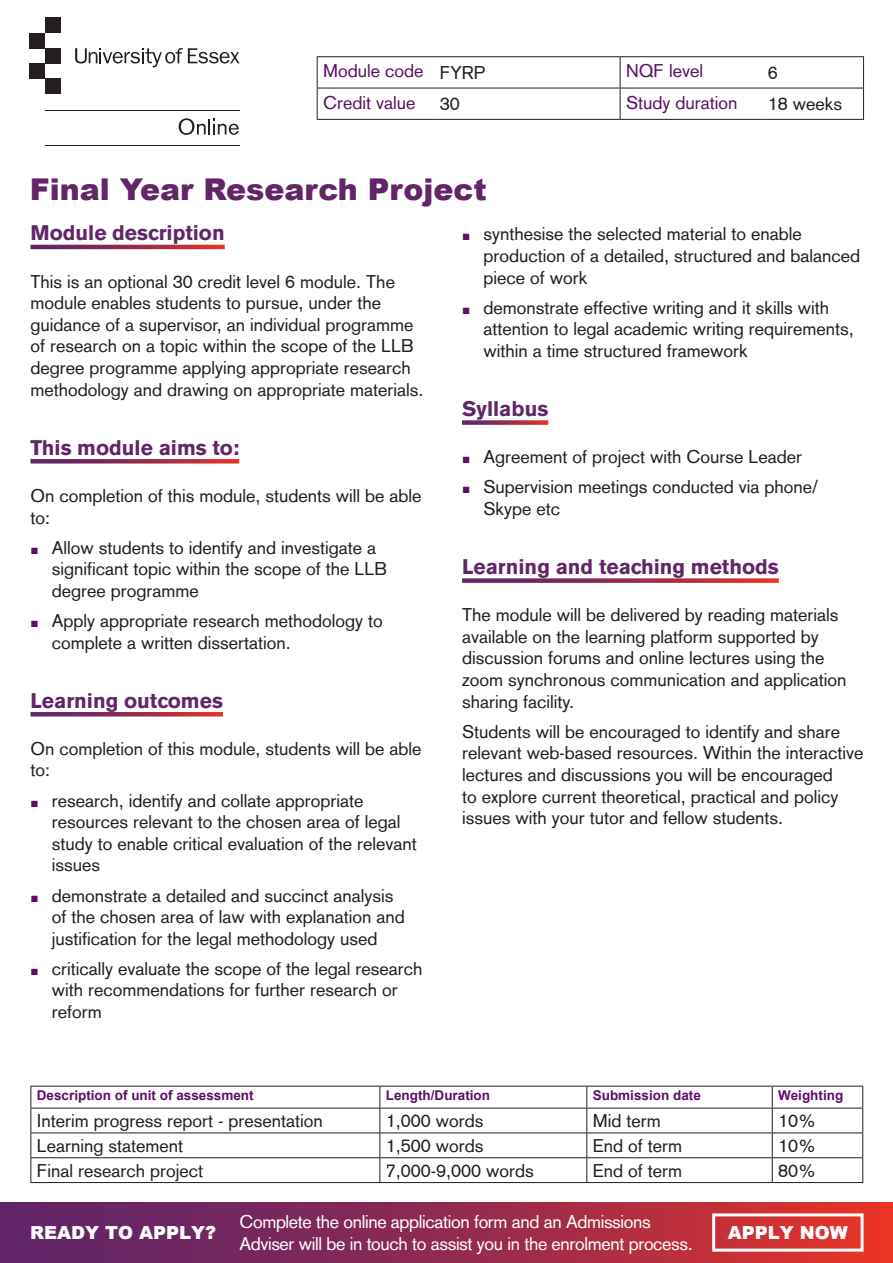
<style>
.page{position:relative;width:893px;height:1263px;background:#fff}
.page>*{position:absolute;margin:0;border:0;box-sizing:border-box;transform-origin:0 0}
.t1{font:900 30px "Arial";color:#622567}
.t2{font:700 21px "Akzidenz Grotesk BE";color:#622567}
.t3{font:18px/21.6px "Akzidenz Grotesk";color:#231f20}
.t4{font:18px/21.6px "Akzidenz Grotesk";letter-spacing:-.02em;color:#fff}
.t5{font:18px "Akzidenz Grotesk";color:#5d0f68}
.t6{font:900 18px "Arial";color:#fff}
.t7{font:13.5px "Arial Bold MT2";color:#5d0f68}
.s1{color:#231f20}
.s2{font-family:"Arial";font-weight:700;font-size:13.5px;color:#5d0f68}
</style>
<div class="page">
<hr style="left:45px;top:145px;width:195px;height:1px;background:#231f20">
<hr style="left:45px;top:110px;width:195px;height:1px;background:#231f20">
<svg style="left:179px;top:118px;width:60px;height:17px"></svg>
<div style="left:45px;top:18px;width:15px;height:15px;background:#231f20"></div>
<div style="left:30px;top:33px;width:15px;height:15px;background:#231f20"></div>
<div style="left:45px;top:48px;width:15px;height:15px;background:#231f20"></div>
<div style="left:30px;top:63px;width:15px;height:16px;background:#231f20"></div>
<div style="left:45px;top:79px;width:15px;height:15px;background:#231f20"></div>
<svg style="left:75px;top:48px;width:165px;height:19px"></svg>
<hr style="left:317px;top:56px;width:117px;height:1px;background:#231f20">
<hr style="left:317px;top:57px;width:1px;height:31px;background:#231f20">
<hr style="left:434px;top:56px;width:186px;height:1px;background:#231f20">
<hr style="left:620px;top:56px;width:142px;height:1px;background:#231f20">
<hr style="left:620px;top:57px;width:1px;height:31px;background:#231f20">
<hr style="left:762px;top:56px;width:102px;height:1px;background:#231f20">
<hr style="left:863px;top:57px;width:1px;height:31px;background:#231f20">
<hr style="left:317px;top:88px;width:117px;height:1px;background:#231f20">
<hr style="left:317px;top:88px;width:1px;height:31px;background:#231f20">
<hr style="left:434px;top:88px;width:186px;height:1px;background:#231f20">
<hr style="left:620px;top:88px;width:142px;height:1px;background:#231f20">
<hr style="left:620px;top:88px;width:1px;height:31px;background:#231f20">
<hr style="left:762px;top:88px;width:102px;height:1px;background:#231f20">
<hr style="left:863px;top:88px;width:1px;height:31px;background:#231f20">
<hr style="left:317px;top:119px;width:117px;height:1px;background:#231f20">
<hr style="left:434px;top:119px;width:186px;height:1px;background:#231f20">
<hr style="left:620px;top:119px;width:142px;height:1px;background:#231f20">
<hr style="left:762px;top:119px;width:102px;height:1px;background:#231f20">
<svg style="left:30px;top:245px;width:195px;height:4px"></svg>
<svg style="left:30px;top:459px;width:209px;height:4px"></svg>
<svg style="left:30px;top:712px;width:193px;height:4px"></svg>
<svg style="left:462px;top:420px;width:86px;height:5px"></svg>
<svg style="left:462px;top:578px;width:317px;height:5px;background:#a2405e"></svg>
<hr style="left:30px;top:1086px;width:350px;height:1px;background:#231f20">
<hr style="left:380px;top:1086px;width:207px;height:1px;background:#231f20">
<hr style="left:587px;top:1086px;width:185px;height:1px;background:#231f20">
<hr style="left:772px;top:1086px;width:91px;height:1px;background:#231f20">
<hr style="left:30px;top:1108px;width:350px;height:1px;background:#231f20">
<hr style="left:380px;top:1108px;width:207px;height:1px;background:#231f20">
<hr style="left:587px;top:1108px;width:185px;height:1px;background:#231f20">
<hr style="left:772px;top:1108px;width:91px;height:1px;background:#231f20">
<hr style="left:30px;top:1132px;width:350px;height:1px;background:#231f20">
<hr style="left:380px;top:1132px;width:207px;height:1px;background:#231f20">
<hr style="left:587px;top:1132px;width:185px;height:1px;background:#231f20">
<hr style="left:772px;top:1132px;width:91px;height:1px;background:#231f20">
<hr style="left:30px;top:1157px;width:350px;height:1px;background:#231f20">
<svg style="left:30px;top:1086px;width:1px;height:96px"></svg>
<hr style="left:380px;top:1157px;width:207px;height:1px;background:#231f20">
<svg style="left:379px;top:1086px;width:1px;height:96px"></svg>
<hr style="left:587px;top:1157px;width:185px;height:1px;background:#231f20">
<svg style="left:586px;top:1086px;width:1px;height:96px"></svg>
<hr style="left:772px;top:1157px;width:91px;height:1px;background:#231f20">
<svg style="left:772px;top:1086px;width:1px;height:96px"></svg>
<svg style="left:862px;top:1086px;width:1px;height:96px"></svg>
<hr style="left:30px;top:1182px;width:350px;height:1px;background:#231f20">
<hr style="left:380px;top:1182px;width:207px;height:1px;background:#231f20">
<hr style="left:587px;top:1182px;width:185px;height:1px;background:#231f20">
<hr style="left:772px;top:1182px;width:91px;height:1px;background:#231f20">
<div style="left:0;top:1202px;width:893px;height:61px;background:linear-gradient(to right,#51236f,#df322b)"></div>
<div style="left:712px;top:1213px;width:152px;height:38px;border:3px solid #fff"></div>
<p class="t5" style="left:323px;top:60px;width:163px">Module code <span class="s1">FYRP</span></p>
<p class="t5" style="left:626px;top:60px;width:79px">NQF level</p>
<p class="t3" style="left:768px;top:62px;width:12px">6</p>
<p class="t5" style="left:323px;top:92px;width:94px">Credit value</p>
<p class="t3" style="left:440px;top:93px;width:22px">30</p>
<p class="t5" style="left:626px;top:92px;width:113px">Study duration</p>
<p class="t3" style="left:768px;top:93px;width:76px">18 weeks</p>
<h1 class="t1" style="left:30px;top:167px;width:458px">Final Year Research Project</h1>
<p class="t2" style="left:30px;top:221px;width:196px">Module description</p>
<p class="t3" style="left:30px;top:270px;width:395px">This is an optional 30 credit level 6 module. The module enables students to pursue, under the guidance of a supervisor, an individual programme of research on a topic within the scope of the LLB degree programme applying appropriate research methodology and drawing on appropriate materials.</p>
<p class="t2" style="left:30px;top:435px;width:210px">This module aims to:</p>
<p class="t3" style="left:30px;top:485px;width:393px">On completion of this module, students will be able to:</p>
<p class="t3" style="left:52px;top:536px;width:337px;text-indent:-21px"><span class="s2">■</span> Allow students to identify and investigate a significant topic within the scope of the LLB degree programme</p>
<p class="t3" style="left:52px;top:610px;width:333px;text-indent:-21px"><span class="s2">■</span> Apply appropriate research methodology to complete a written dissertation.</p>
<p class="t2" style="left:30px;top:688px;width:194px">Learning outcomes</p>
<p class="t3" style="left:30px;top:738px;width:393px">On completion of this module, students will be able to:</p>
<p class="t3" style="left:52px;top:789px;width:367px;text-indent:-21px"><span class="s2">■</span> research, identify and collate appropriate resources relevant to the chosen area of legal study to enable critical evaluation of the relevant issues</p>
<p class="t3" style="left:52px;top:884px;width:355px;text-indent:-21px"><span class="s2">■</span> demonstrate a detailed and succinct analysis of the chosen area of law with explanation and justification for the legal methodology used</p>
<p class="t3" style="left:52px;top:958px;width:372px;text-indent:-21px"><span class="s2">■</span> critically evaluate the scope of the legal research with recommendations for further research or reform</p>
<p class="t3" style="left:483px;top:223px;width:378px;text-indent:-21px"><span class="s2">■</span> synthesise the selected material to enable production of a detailed, structured and balanced piece of work</p>
<p class="t3" style="left:483px;top:296px;width:372px;text-indent:-21px"><span class="s2">■</span> demonstrate effective writing and it skills with attention to legal academic writing requirements, within a time structured framework</p>
<p class="t2" style="left:462px;top:397px;width:88px">Syllabus</p>
<p class="t3" style="left:462px;top:446px;width:342px"><span class="s2">■</span> Agreement of project with Course Leader</p>
<p class="t3" style="left:483px;top:476px;width:336px;text-indent:-21px"><span class="s2">■</span> Supervision meetings conducted via phone/<br>Skype etc</p>
<p class="t2" style="left:462px;top:555px;width:318px">Learning and teaching methods</p>
<p class="t3" style="left:462px;top:604px;width:386px">The module will be delivered by reading materials available on the learning platform supported by discussion forums and online lectures using the zoom synchronous communication and application sharing facility.</p>
<p class="t3" style="left:462px;top:721px;width:403px">Students will be encouraged to identify and share relevant web-based resources. Within the interactive lectures and discussions you will be encouraged<br>to explore current theoretical, practical and policy issues with your tutor and fellow students.</p>
<p class="t7" style="left:37px;top:1087px;width:218px">Description of unit of assessment</p>
<p class="t7" style="left:386px;top:1087px;width:106px">Length/Duration</p>
<p class="t7" style="left:593px;top:1087px;width:110px">Submission date</p>
<p class="t7" style="left:778px;top:1087px;width:66px">Weighting</p>
<p class="t3" style="left:37px;top:1110px;width:288px">Interim progress report - presentation</p>
<p class="t3" style="left:386px;top:1110px;width:99px">1,000 words</p>
<p class="t3" style="left:593px;top:1110px;width:70px">Mid term</p>
<p class="t3" style="left:778px;top:1110px;width:40px">10%</p>
<p class="t3" style="left:37px;top:1134px;width:148px">Learning statement</p>
<p class="t3" style="left:386px;top:1134px;width:99px">1,500 words</p>
<p class="t3" style="left:593px;top:1134px;width:91px">End of term</p>
<p class="t3" style="left:778px;top:1134px;width:40px">10%</p>
<p class="t3" style="left:37px;top:1159px;width:168px">Final research project</p>
<p class="t3" style="left:386px;top:1159px;width:150px">7,000-9,000 words</p>
<p class="t3" style="left:593px;top:1159px;width:91px">End of term</p>
<p class="t3" style="left:778px;top:1159px;width:40px">80%</p>
<p class="t6" style="left:30px;top:1219px;width:187px">READY TO APPLY?</p>
<p class="t4" style="left:239px;top:1211px;width:455px">Complete the online application form and an Admissions<br>Adviser will be in touch to assist you in the enrolment process.</p>
<p class="t6" style="left:728px;top:1219px;width:121px">APPLY NOW</p>
</div>
